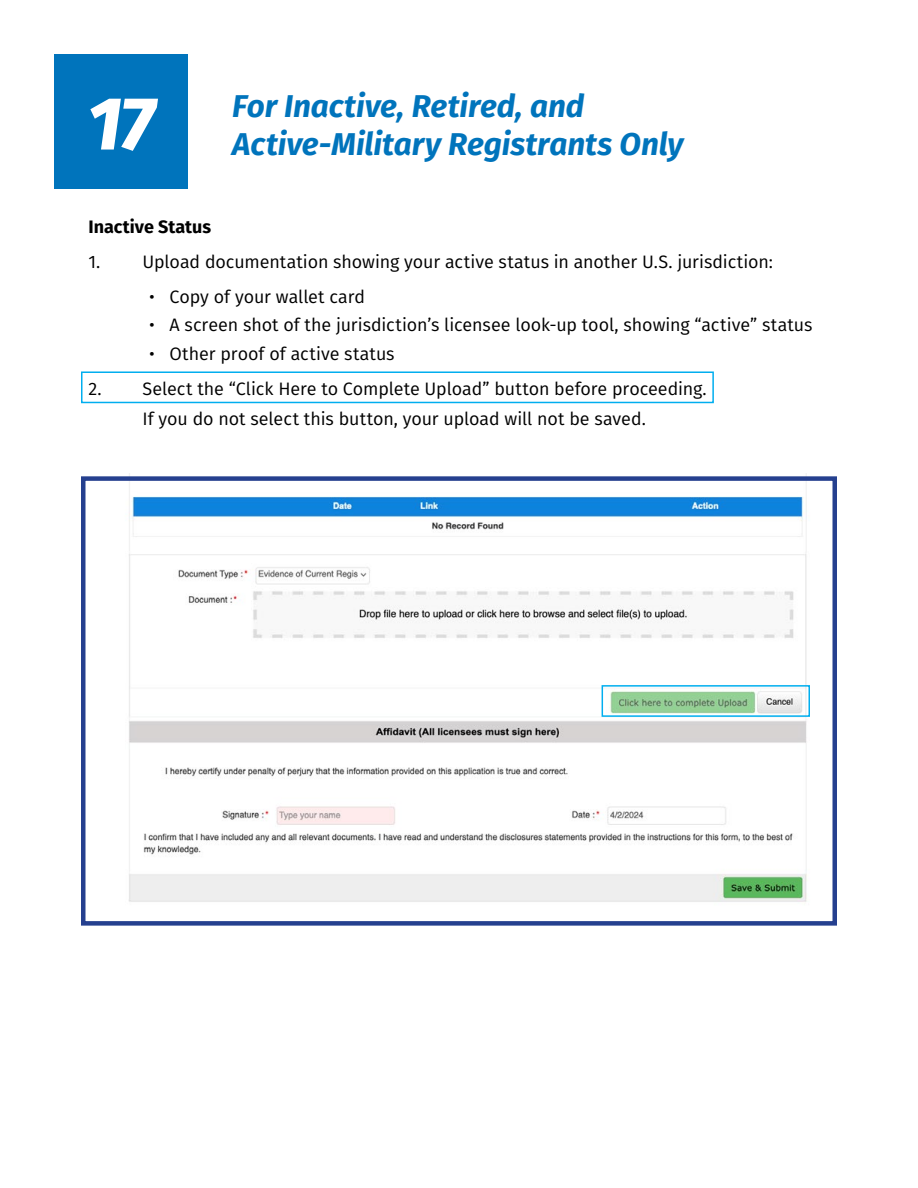
<style>
.page{position:relative;width:918px;height:1188px;background:#fff}
.page>*{position:absolute;margin:0;border:0;box-sizing:border-box;transform-origin:0 0}
.t1{font:italic 800 75px "Fira Sans";color:#fff}
.t2{font:italic 700 31.5px/37.8px "Fira Sans";letter-spacing:-.005em;color:#0074bc}
.t3{font:18px/30px "Fira Sans";letter-spacing:-.005em;color:#000;text-align:center}
.t4{font:700 18px "Fira Sans";color:#000}
</style>
<div class="page">
<div style="left:54px;top:54px;width:134px;height:135px;background:#0074bc"></div>
<img style="left:129px;top:473px;width:678px;height:429px">
<div style="left:81px;top:476px;width:756px;height:450px;border:4px solid #25408f"></div>
<div style="left:81px;top:371px;width:633px;height:32px;border:2px solid #00aeef"></div>
<div style="left:602px;top:685px;width:208px;height:32px;border:2px solid #00aeef"></div>
<h1 class="t1" style="left:87px;top:58px;width:69px">17</h1>
<h2 class="t2" style="left:232px;top:85px;width:453px">For Inactive, Retired, and<br>Active-Military Registrants Only</h2>
<p class="t4" style="left:88px;top:211px;width:124px">Inactive Status</p>
<p class="t3" style="left:88px;top:246px;width:686px">1. Upload documentation showing your active status in another U.S. jurisdiction:</p>
<p class="t3" style="left:149px;top:281px;width:217px">• Copy of your wallet card</p>
<p class="t3" style="left:149px;top:310px;width:665px">• A screen shot of the jurisdiction’s licensee look-up tool, showing “active” status</p>
<p class="t3" style="left:149px;top:338px;width:247px">• Other proof of active status</p>
<p class="t3" style="left:88px;top:373px;width:620px">2. Select the “Click Here to Complete Upload” button before proceeding.<br>If you do not select this button, your upload will not be saved.</p>
</div>
